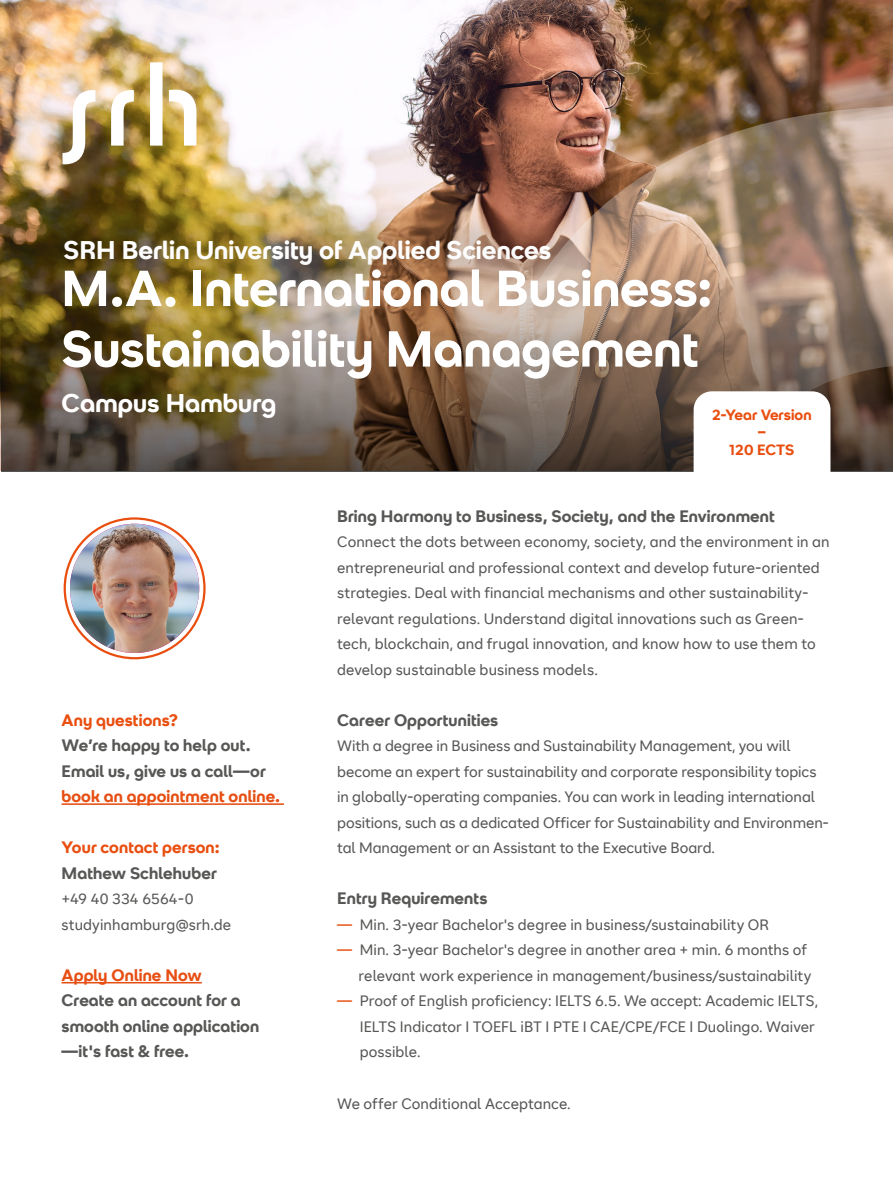
<style>
.page{position:relative;width:893px;height:1188px;background:#fff}
.page>*{position:absolute;margin:0;border:0;box-sizing:border-box;transform-origin:0 0}
.t1{font:700 50.4px/60.6px "SRH Headline";color:#fff}
.t2{font:700 25.5px "SRH Headline";color:#fff}
.t3{font:700 16.5px/25.5px "SRH Headline";letter-spacing:.005em;color:#575756}
.t4{font:700 16.5px "SRH Headline";letter-spacing:.005em;color:#e74e12}
.t5{font:700 16.5px "SRH Headline";letter-spacing:.005em;color:#e94e0f}
.t6{font:15px/25.5px "SRH Text";letter-spacing:.005em;color:#575756}
.t7{font:700 14.85px/17.9px "SRH Headline";color:#e94e0f;text-align:center}
.s1{color:#e94e0f}
</style>
<div class="page">
<img style="left:0;top:0;width:893px;height:471px">
<img style="left:228px;top:105px;width:665px;height:367px">
<img style="left:63px;top:62px;width:133px;height:84px">
<hr style="left:62px;top:803px;width:222px;height:2px;background:#e74e12">
<hr style="left:62px;top:982px;width:140px;height:1px;background:#e74e12">
<img style="left:70px;top:524px;width:129px;height:129px;border-radius:65px">
<img style="left:1px;top:146px;width:892px;height:325px">
<div style="left:20px;top:195px;width:574px;height:114px;background:#000;opacity:.2"></div>
<div style="left:30px;top:236px;width:713px;height:176px;background:#000;opacity:.2"></div>
<div style="left:29px;top:361px;width:280px;height:89px;background:#000;opacity:.2"></div>
<svg style="left:694px;top:391px;width:136px;height:81px"></svg>
<h2 class="t2" style="left:64px;top:235px;width:489px">SRH Berlin University of Applied Sciences</h2>
<h1 class="t1" style="left:61px;top:258px;width:652px">M.A. International Business:<br>Sustainability Management</h1>
<h2 class="t2" style="left:62px;top:388px;width:216px">Campus Hamburg</h2>
<p class="t7" style="left:712px;top:406px;width:101px">2-Year Version –<br>120 ECTS</p>
<p class="t5" style="left:62px;top:710px;width:118px">Any questions?</p>
<p class="t3" style="left:62px;top:733px;width:206px">We’re happy to help out.<br>Email us, give us a call—or</p>
<p class="t4" style="left:62px;top:787px;width:220px">book an appointment online.</p>
<p class="t5" style="left:62px;top:838px;width:160px">Your contact person:</p>
<p class="t3" style="left:62px;top:860px;width:157px">Mathew Schlehuber</p>
<p class="t6" style="left:62px;top:887px;width:171px">+49 40 334 6564-0 studyinhamburg@srh.de</p>
<p class="t4" style="left:62px;top:966px;width:142px">Apply Online Now</p>
<p class="t3" style="left:62px;top:988px;width:199px">Create an account for a smooth online application —it's fast &amp; free.</p>
<p class="t3" style="left:337px;top:503px;width:439px">Bring Harmony to Business, Society, and the Environment</p>
<p class="t6" style="left:337px;top:529px;width:494px">Connect the dots between economy, society, and the environment in an entrepreneurial and professional context and develop future-oriented strategies. Deal with financial mechanisms and other sustainability&shy;relevant regulations. Understand digital innovations such as Green&shy;tech, blockchain, and frugal innovation, and know how to use them to develop sustainable business models.</p>
<p class="t3" style="left:337px;top:707px;width:163px">Career Opportunities</p>
<p class="t6" style="left:337px;top:733px;width:493px">With a degree in Business and Sustainability Management, you will become an expert for sustainability and corporate responsibility topics in globally-operating companies. You can work in leading international positions, such as a dedicated Officer for Sustainability and Environmen&shy;tal Management or an Assistant to the Executive Board.</p>
<p class="t3" style="left:337px;top:886px;width:152px">Entry Requirements</p>
<p class="t6" style="left:337px;top:912px;width:433px"><span class="s1">—</span> Min. 3-year Bachelor's degree in business/sustainability OR</p>
<p class="t6" style="left:337px;top:938px;width:476px;text-align:right"><span class="s1">—</span> Min. 3-year Bachelor's degree in another area + min. 6 months of relevant work experience in management/business/sustainability</p>
<p class="t6" style="left:360px;top:989px;width:460px;text-indent:-22px"><span class="s1">—</span> Proof of English proficiency: IELTS 6.5. We accept: Academic IELTS,<br>IELTS Indicator I TOEFL iBT I PTE I CAE/CPE/FCE I Duolingo. Waiver possible.</p>
<p class="t6" style="left:337px;top:1091px;width:235px">We offer Conditional Acceptance.</p>
</div>
